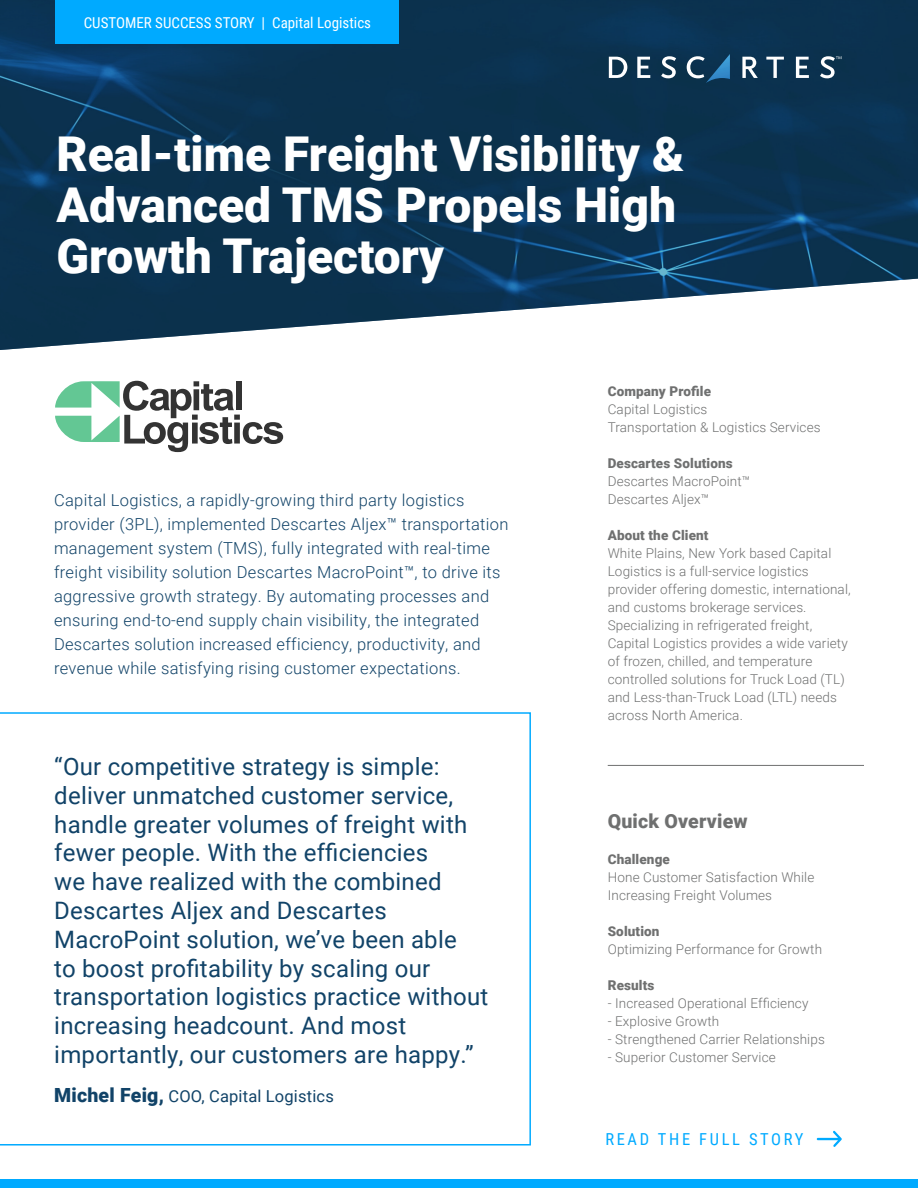
<style>
.page{position:relative;width:918px;height:1188px;background:#fff}
.page>*{position:absolute;margin:0;border:0;box-sizing:border-box;transform-origin:0 0}
.t1{font:900 48px/51px "Roboto";color:#fff}
.t2{font:24px/28.8px "Roboto";letter-spacing:.01em;color:#114368}
.t3{font:900 19.5px "Roboto";letter-spacing:.01em;color:#6f7070}
.Intro{font:300 16.5px/24px "Roboto";letter-spacing:.02em;color:#114368}
.t4{font:16.5px "Roboto";letter-spacing:.01em;color:#114368}
.t5{font:16.5px "Roboto Condensed";letter-spacing:.16em;color:#0af}
.t6{font:15px "Roboto Condensed";color:#fff}
.t7{font:300 13.5px/18px "Roboto";letter-spacing:.01em;color:#6f7070}
.t8{font:900 13.5px "Roboto";letter-spacing:.01em;color:#6f7070}
.s1{font-weight:900;font-size:19.5px}
</style>
<div class="page">
<img style="left:0;top:0;width:918px;height:350px">
<svg style="left:55px;top:381px;width:228px;height:71px"></svg>
<svg style="left:0;top:712px;width:531px;height:434px"></svg>
<svg style="left:609px;top:57px;width:18px;height:21px"></svg>
<svg style="left:637px;top:57px;width:13px;height:21px"></svg>
<svg style="left:661px;top:56px;width:15px;height:22px"></svg>
<svg style="left:687px;top:54px;width:43px;height:29px"></svg>
<svg style="left:742px;top:57px;width:16px;height:21px"></svg>
<svg style="left:766px;top:57px;width:18px;height:21px"></svg>
<svg style="left:796px;top:57px;width:13px;height:21px"></svg>
<svg style="left:820px;top:56px;width:22px;height:22px"></svg>
<hr style="left:608px;top:765px;width:256px;height:1px;background:#6f7070">
<svg style="left:817px;top:1131px;width:25px;height:16px"></svg>
<div style="left:55px;top:0;width:344px;height:43px;background:#0af"></div>
<div style="left:0;top:1179px;width:918px;height:9px;background:#0af"></div>
<p class="t6" style="left:84px;top:12px;width:289px">CUSTOMER SUCCESS STORY | Capital Logistics</p>
<p class="t1" style="left:56px;top:127px;width:629px">Real-time Freight Visibility &amp;<br>Advanced TMS Propels High<br>Growth Trajectory</p>
<p class="Intro" style="left:54px;top:487px;width:456px">Capital Logistics, a rapidly-growing third party logistics provider (3PL), implemented Descartes Aljex™ transportation management system (TMS), fully integrated with real-time freight visibility solution Descartes MacroPoint™, to drive its aggressive growth strategy. By automating processes and ensuring end-to-end supply chain visibility, the integrated Descartes solution increased efficiency, productivity, and revenue while satisfying rising customer expectations.</p>
<p class="t2" style="left:54px;top:751px;width:436px">“Our competitive strategy is simple: deliver unmatched customer service, handle greater volumes of freight with fewer people. With the efficiencies<br>we have realized with the combined Descartes Aljex and Descartes MacroPoint solution, we’ve been able<br>to boost profitability by scaling our transportation logistics practice without increasing headcount. And most importantly, our customers are happy.”</p>
<p class="t4" style="left:54px;top:1085px;width:281px"><span class="s1">Michel Feig,</span> COO, Capital Logistics</p>
<p class="t8" style="left:608px;top:382px;width:105px">Company Profile</p>
<p class="t7" style="left:608px;top:400px;width:101px">Capital Logistics</p>
<p class="t7" style="left:608px;top:418px;width:214px">Transportation &amp; Logistics Services</p>
<p class="t8" style="left:608px;top:454px;width:127px">Descartes Solutions</p>
<p class="t7" style="left:608px;top:472px;width:144px">Descartes MacroPoint™</p>
<p class="t7" style="left:608px;top:490px;width:103px">Descartes Aljex™</p>
<p class="t8" style="left:608px;top:526px;width:102px">About the Client</p>
<p class="t7" style="left:608px;top:544px;width:245px">White Plains, New York based Capital Logistics is a full-service logistics provider offering domestic, international, and customs brokerage services.<br>Specializing in refrigerated freight, Capital Logistics provides a wide variety of frozen, chilled, and temperature controlled solutions for Truck Load (TL) and Less-than-Truck Load (LTL) needs across North America.</p>
<p class="t3" style="left:608px;top:808px;width:141px">Quick Overview</p>
<p class="t8" style="left:608px;top:850px;width:64px">Challenge</p>
<p class="t7" style="left:608px;top:868px;width:208px">Hone Customer Satisfaction While<br>Increasing Freight Volumes</p>
<p class="t8" style="left:608px;top:922px;width:53px">Solution</p>
<p class="t7" style="left:608px;top:940px;width:216px">Optimizing Performance for Growth</p>
<p class="t8" style="left:608px;top:976px;width:48px">Results</p>
<p class="t7" style="left:608px;top:994px;width:202px">- Increased Operational Efficiency</p>
<p class="t7" style="left:608px;top:1012px;width:113px">- Explosive Growth</p>
<p class="t7" style="left:608px;top:1030px;width:219px">- Strengthened Carrier Relationships</p>
<p class="t7" style="left:608px;top:1048px;width:170px">- Superior Customer Service</p>
<p class="t5" style="left:605px;top:1128px;width:200px">READ THE FULL STORY</p>
</div>
